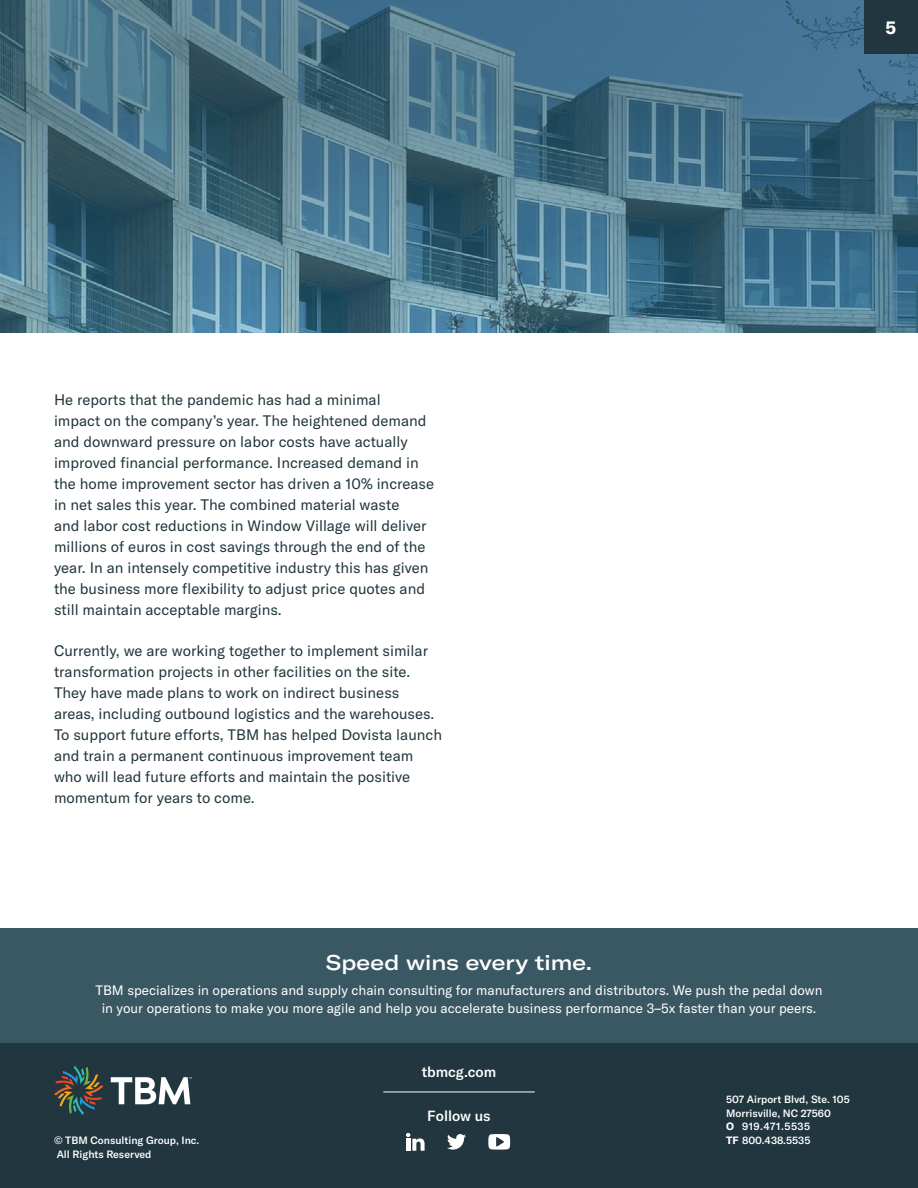
<style>
.page{position:relative;width:918px;height:1188px;background:#fff}
.page>*{position:absolute;margin:0;border:0;box-sizing:border-box;transform-origin:0 0}
.t1{font:500 expanded 21px "GT America";color:#fff}
.t2{font:700 18px "GT America";color:#fff}
.t3{font:15px/21px "GT America";color:#21363e}
.t4{font:500 14.55px "GT America";color:#fff}
.t5{font:13.5px/18px "GT America";color:#fff;text-align:center}
.t6{font:500 10.5px/13.5px "GT America";color:#fff}
.s1{font-weight:700}
</style>
<div class="page">
<div style="left:0;top:928px;width:918px;height:117px;background:#3a5764"></div>
<div style="left:0;top:1043px;width:918px;height:145px;background:#21363e"></div>
<svg style="left:406px;top:1133px;width:19px;height:18px"></svg>
<svg style="left:447px;top:1134px;width:19px;height:16px"></svg>
<svg style="left:488px;top:1134px;width:22px;height:16px"></svg>
<svg style="left:54px;top:1066px;width:50px;height:49px"></svg>
<svg style="left:111px;top:1077px;width:81px;height:27px"></svg>
<hr style="left:383px;top:1092px;width:152px;height:1px;background:#fff">
<svg style="left:0;top:0;width:918px;height:333px;background:#477287"></svg>
<div style="left:864px;top:0;width:54px;height:54px;background:#21363e"></div>
<p class="t2" style="left:886px;top:16px;width:12px">5</p>
<p class="t3" style="left:54px;top:389px;width:382px">He reports that the pandemic has had a minimal<br>impact on the company’s year. The heightened demand and downward pressure on labor costs have actually improved financial performance. Increased demand in the home improvement sector has driven a 10% increase in net sales this year. The combined material waste<br>and labor cost reductions in Window Village will deliver millions of euros in cost savings through the end of the year. In an intensely competitive industry this has given the business more flexibility to adjust price quotes and still maintain acceptable margins.</p>
<p class="t3" style="left:54px;top:640px;width:390px">Currently, we are working together to implement similar transformation projects in other facilities on the site.<br>They have made plans to work on indirect business areas, including outbound logistics and the warehouses.<br>To support future efforts, TBM has helped Dovista launch and train a permanent continuous improvement team who will lead future efforts and maintain the positive momentum for years to come.</p>
<h1 class="t1" style="left:326px;top:950px;width:268px">Speed wins every time.</h1>
<p class="t5" style="left:95px;top:981px;width:729px">TBM specializes in operations and supply chain consulting for manufacturers and distributors. We push the pedal down in your operations to make you more agile and help you accelerate business performance 3–5x faster than your peers.</p>
<p class="t6" style="left:54px;top:1134px;width:147px">© TBM Consulting Group, Inc.<br>All Rights Reserved</p>
<p class="t4" style="left:422px;top:1063px;width:76px">tbmcg.com</p>
<p class="t4" style="left:427px;top:1107px;width:65px">Follow us</p>
<p class="t6" style="left:726px;top:1093px;width:125px">507 Airport Blvd, Ste. 105<br>Morrisville, NC 27560<br><span class="s1">O</span> 919.471.5535<br><span class="s1">TF</span> 800.438.5535</p>
</div>
